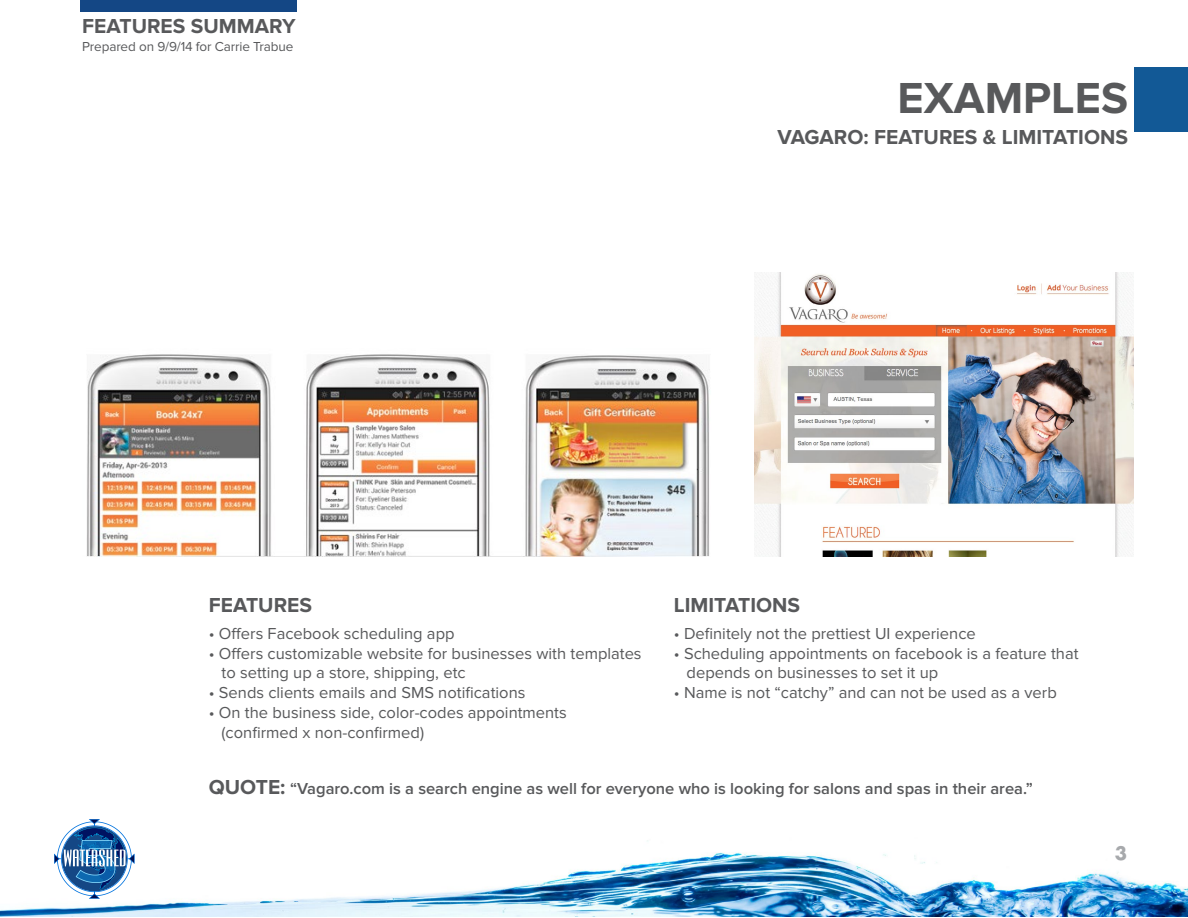
<style>
.page{position:relative;width:1188px;height:918px;background:#fff}
.page>*{position:absolute;margin:0;border:0;box-sizing:border-box;transform-origin:0 0}
.t1{font:700 45px "Proxima Nova";color:#58595b}
.t2{font:700 21px "Proxima Nova";color:#58595b}
.t3{font:700 18px "Futura Std";color:#a7a9ac}
.t4{font:16.5px/19.8px "Proxima Nova";color:#58595b}
.t5{font:600 16.5px "Proxima Nova";color:#58595b}
.t6{font:13.5px "Proxima Nova";letter-spacing:-.01em;color:#58595b}
.s1{font-weight:700;font-size:21px}
</style>
<div class="page">
<img style="left:0;top:840px;width:1188px;height:76px">
<svg style="left:54px;top:819px;width:81px;height:80px"></svg>
<div style="left:81px;top:0;width:216px;height:12px;background:#144785"></div>
<div style="left:1134px;top:68px;width:54px;height:64px;background:#125996"></div>
<img style="left:754px;top:272px;width:380px;height:285px">
<img style="left:86px;top:354px;width:624px;height:203px">
<p class="t2" style="left:82px;top:14px;width:215px">FEATURES SUMMARY</p>
<p class="t6" style="left:82px;top:39px;width:213px">Prepared on 9/9/14 for Carrie Trabue</p>
<h1 class="t1" style="left:898px;top:72px;width:232px">EXAMPLES</h1>
<p class="t2" style="left:778px;top:125px;width:352px">VAGARO: FEATURES &amp; LIMITATIONS</p>
<p class="t2" style="left:209px;top:593px;width:105px">FEATURES</p>
<p class="t4" style="left:209px;top:624px;width:247px">• Offers Facebook scheduling app</p>
<p class="t4" style="left:222px;top:643px;width:422px;text-indent:-13px">• Offers customizable website for businesses with templates to setting up a store, shipping, etc</p>
<p class="t4" style="left:209px;top:683px;width:318px">• Sends clients emails and SMS notifications</p>
<p class="t4" style="left:222px;top:703px;width:347px;text-indent:-13px">• On the business side, color-codes appointments (confirmed x non-confirmed)</p>
<p class="t2" style="left:674px;top:593px;width:128px">LIMITATIONS</p>
<p class="t4" style="left:674px;top:624px;width:303px">• Definitely not the prettiest UI experience</p>
<p class="t4" style="left:687px;top:643px;width:394px;text-indent:-13px">• Scheduling appointments on facebook is a feature that depends on businesses to set it up</p>
<p class="t4" style="left:674px;top:683px;width:384px">• Name is not “catchy” and can not be used as a verb</p>
<p class="t5" style="left:209px;top:779px;width:826px"><span class="s1">QUOTE:</span> “Vagaro.com is a search engine as well for everyone who is looking for salons and spas in their area.”</p>
<p class="t3" style="left:1115px;top:841px;width:14px">3</p>
</div>
